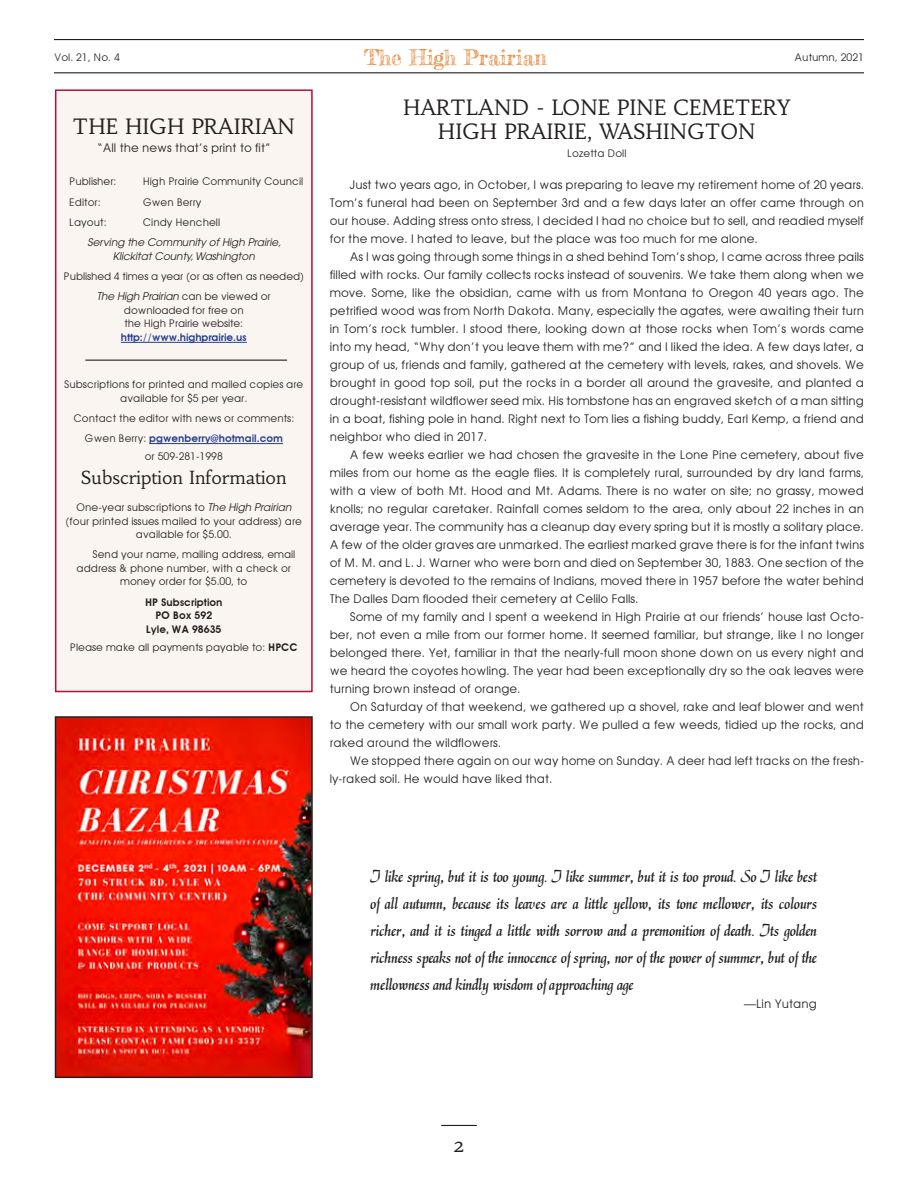
<style>
.page{position:relative;width:918px;height:1188px;background:#fff}
.page>*{position:absolute;margin:0;border:0;box-sizing:border-box;transform-origin:0 0}
.Headline{font:21px "Habibi";color:#231f20}
.t1{font:21px "Frederickathe Great";color:#e27b26}
.t2{font:18px/27px "Daniela";color:#231f20;text-align:justify}
.Headline-2{font:18px "Habibi";color:#231f20}
.t3{font:12px/18px "Avant Garde";color:#231f20;text-align:justify}
.masthead{font:10.5px/13.5px "Avant Garde";color:#231f20;text-align:center}
.masthead-2{font:italic 10.5px/13.5px "Avant Garde";color:#231f20;text-align:center}
.masthead-3{font:600 10.5px "Avant Garde";color:#231f20}
.byline{font:10.5px "Avant Garde";color:#231f20}
.s1{font-style:italic}
.s2{font-weight:600;color:#253f8e}
.s3{font-weight:600}
</style>
<div class="page">
<hr style="left:54px;top:72px;width:810px;height:1px;background:#231f20">
<hr style="left:54px;top:39px;width:810px;height:1px;background:#231f20">
<div style="left:56px;top:90px;width:256px;height:602px;background:#fbf5f1"></div>
<hr style="left:121px;top:342px;width:126px;height:1px;background:#253f8e">
<hr style="left:149px;top:443px;width:134px;height:1px;background:#253f8e">
<div style="left:55px;top:89px;width:258px;height:603px;border:2px solid #ba0e38"></div>
<hr style="left:85px;top:360px;width:202px;height:1px;background:#231f20">
<hr style="left:441px;top:1125px;width:36px;height:1px;background:#231f20">
<img style="left:58px;top:719px;width:252px;height:356px">
<div style="left:55px;top:716px;width:258px;height:362px;border:2px solid #231f20"></div>
<p class="masthead" style="left:54px;top:51px;width:67px">Vol. 21, No. 4</p>
<h1 class="t1" style="left:364px;top:44px;width:184px">The High Prairian</h1>
<p class="masthead" style="left:795px;top:51px;width:71px">Autumn, 2021</p>
<p class="Headline" style="left:73px;top:113px;width:224px">THE HIGH PRAIRIAN</p>
<p class="t3" style="left:97px;top:138px;width:176px">“All the news that’s print to fit”</p>
<p class="masthead" style="left:69px;top:175px;width:49px">Publisher:</p>
<p class="masthead" style="left:143px;top:175px;width:162px">High Prairie Community Council</p>
<p class="masthead" style="left:69px;top:195px;width:33px">Editor:</p>
<p class="masthead" style="left:143px;top:195px;width:60px">Gwen Berry</p>
<p class="masthead" style="left:69px;top:215px;width:39px">Layout:</p>
<p class="masthead" style="left:143px;top:215px;width:79px">Cindy Henchell</p>
<p class="masthead-2" style="left:87px;top:236px;width:195px">Serving the Community of High Prairie,<br>Klickitat County, Washington</p>
<p class="masthead" style="left:64px;top:269px;width:242px">Published 4 times a year (or as often as needed)</p>
<p class="masthead" style="left:97px;top:290px;width:175px"><span class="s1">The High Prairian</span> can be viewed or downloaded for free on<br>the High Prairie website: <span class="s2">http://www.highprairie.us</span></p>
<p class="masthead" style="left:64px;top:378px;width:241px">Subscriptions for printed and mailed copies are available for $5 per year.</p>
<p class="masthead" style="left:73px;top:411px;width:222px">Contact the editor with news or comments:</p>
<p class="masthead" style="left:85px;top:429px;width:200px;line-height:18px">Gwen Berry: <span class="s2">pgwenberry@hotmail.com </span>or 509-281-1998</p>
<p class="Headline-2" style="left:81px;top:466px;width:207px">Subscription Information</p>
<p class="masthead" style="left:66px;top:500px;width:238px">One-year subscriptions to <span class="s1">The High Prairian </span>(four printed issues mailed to your address) are available for $5.00.</p>
<p class="masthead" style="left:93px;top:548px;width:204px">Send your name, mailing address, email</p>
<p class="masthead" style="left:77px;top:561px;width:216px">address &amp; phone number, with a check or</p>
<p class="masthead" style="left:120px;top:575px;width:129px">money order for $5.00, to</p>
<p class="masthead-3" style="left:145px;top:595px;width:79px">HP Subscription</p>
<p class="masthead-3" style="left:155px;top:609px;width:58px">PO Box 592</p>
<p class="masthead-3" style="left:146px;top:622px;width:77px">Lyle, WA 98635</p>
<p class="masthead" style="left:70px;top:640px;width:229px">Please make all payments payable to: <span class="s3">HPCC</span></p>
<p class="Headline" style="left:403px;top:94px;width:389px">HARTLAND - LONE PINE CEMETERY</p>
<p class="Headline" style="left:438px;top:118px;width:319px">HIGH PRAIRIE, WASHINGTON</p>
<p class="byline" style="left:567px;top:147px;width:61px">Lozetta Doll</p>
<p class="t3" style="left:330px;top:175px;width:536px;text-indent:20px">Just two years ago, in October, I was preparing to leave my retirement home of 20 years.<br>Tom’s funeral had been on September 3rd and a few days later an offer came through on our house. Adding stress onto stress, I decided I had no choice but to sell, and readied myself for the move. I hated to leave, but the place was too much for me alone.</p>
<p class="t3" style="left:330px;top:247px;width:536px;text-indent:20px">As I was going through some things in a shed behind Tom’s shop, I came across three pails filled with rocks. Our family collects rocks instead of souvenirs. We take them along when we move. Some, like the obsidian, came with us from Montana to Oregon 40 years ago. The petrified wood was from North Dakota. Many, especially the agates, were awaiting their turn in Tom’s rock tumbler. I stood there, looking down at those rocks when Tom’s words came into my head, “Why don’t you leave them with me?” and I liked the idea. A few days later, a group of us, friends and family, gathered at the cemetery with levels, rakes, and shovels. We brought in good top soil, put the rocks in a border all around the gravesite, and planted a drought-resistant wildflower seed mix. His tombstone has an engraved sketch of a man sitting in a boat, fishing pole in hand. Right next to Tom lies a fishing buddy, Earl Kemp, a friend and neighbor who died in 2017.</p>
<p class="t3" style="left:330px;top:445px;width:536px;text-indent:20px">A few weeks earlier we had chosen the gravesite in the Lone Pine cemetery, about five miles from our home as the eagle flies. It is completely rural, surrounded by dry land farms, with a view of both Mt. Hood and Mt. Adams. There is no water on site; no grassy, mowed knolls; no regular caretaker. Rainfall comes seldom to the area, only about 22 inches in an average year. The community has a cleanup day every spring but it is mostly a solitary place.<br>A few of the older graves are unmarked. The earliest marked grave there is for the infant twins of M. M. and L. J. Warner who were born and died on September 30, 1883. One section of the cemetery is devoted to the remains of Indians, moved there in 1957 before the water behind The Dalles Dam flooded their cemetery at Celilo Falls.</p>
<p class="t3" style="left:330px;top:607px;width:536px;text-indent:20px">Some of my family and I spent a weekend in High Prairie at our friends’ house last Octo&shy;ber, not even a mile from our former home. It seemed familiar, but strange, like I no longer belonged there. Yet, familiar in that the nearly-full moon shone down on us every night and we heard the coyotes howling. The year had been exceptionally dry so the oak leaves were turning brown instead of orange.</p>
<p class="t3" style="left:330px;top:697px;width:536px;text-indent:20px">On Saturday of that weekend, we gathered up a shovel, rake and leaf blower and went to the cemetery with our small work party. We pulled a few weeds, tidied up the rocks, and raked around the wildflowers.</p>
<p class="t3" style="left:330px;top:751px;width:536px;text-indent:20px">We stopped there again on our way home on Sunday. A deer had left tracks on the fresh&shy;ly-raked soil. He would have liked that.</p>
<p class="t2" style="left:370px;top:862px;width:448px">I like spring, but it is too young. I like summer, but it is too proud. So I like best of all autumn, because its leaves are a little yellow, its tone mellower, its colours richer, and it is tinged a little with sorrow and a premonition of death. Its golden richness speaks not of the innocence of spring, nor of the power of summer, but of the mellowness and kindly wisdom of approaching age</p>
<p class="t3" style="left:744px;top:994px;width:74px">—Lin Yutang</p>
<p class="Headline" style="left:453px;top:1131px;width:14px">2</p>
</div>
